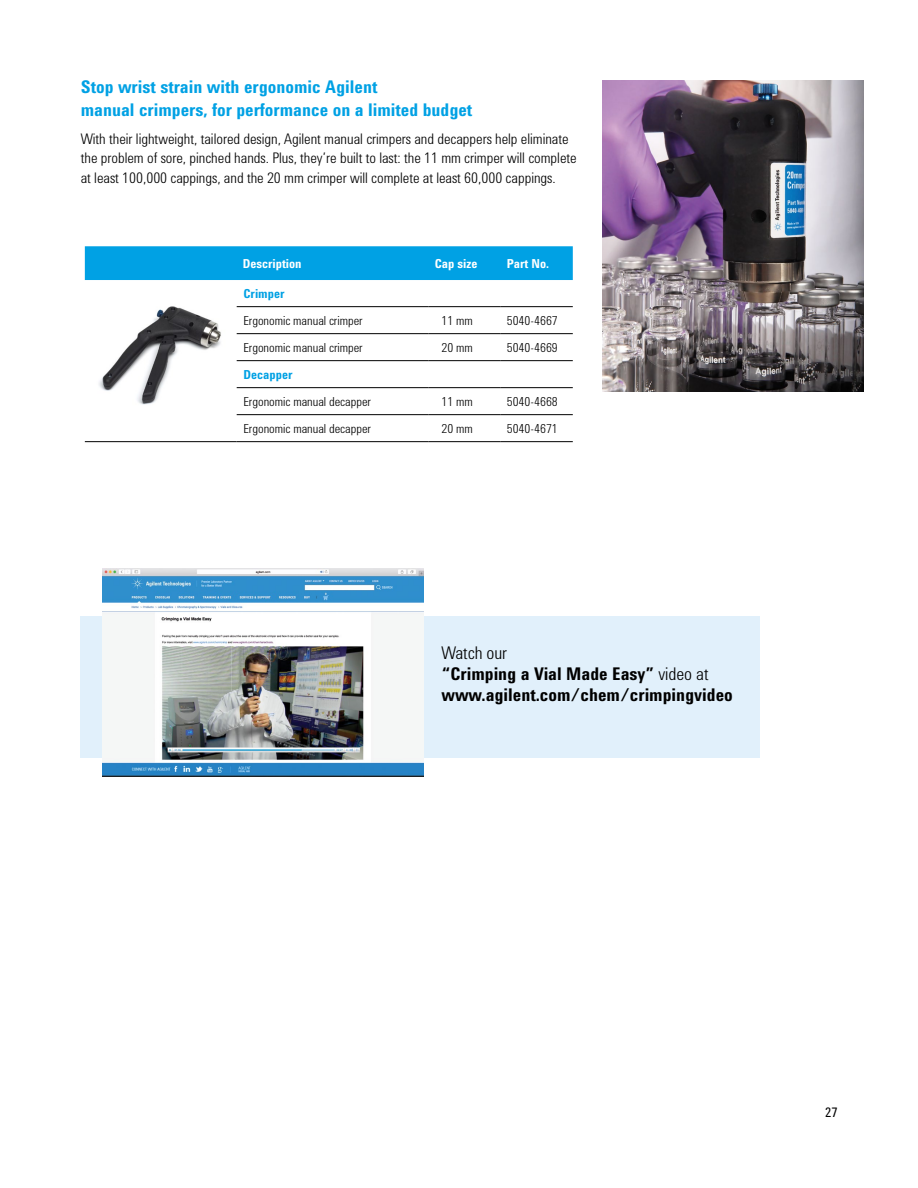
<style>
.page{position:relative;width:918px;height:1188px;background:#fff}
.page>*{position:absolute;margin:0;border:0;box-sizing:border-box;transform-origin:0 0}
.t1{font:700 18px/22.5px "Agilent Condensed CFF";color:#00a1e4}
.t2{font:700 18px/21px "Agilent Condensed CFF";color:#000}
.t3{font:300 15px/19.5px "Agilent Condensed CFF";color:#000}
.t4{font:13.5px "Agilent Condensed CFF";color:#000}
.t5{font:300 12.75px "Agilent Condensed CFF";color:#000}
.t6{font:700 12.75px "Agilent Condensed CFF";color:#fff}
.t7{font:700 12.75px "Agilent Condensed CFF";color:#00a1e4}
.s1{font-weight:300}
</style>
<div class="page">
<div style="left:81px;top:616px;width:679px;height:142px;background:#e1f0fb"></div>
<img style="left:99px;top:306px;width:122px;height:99px">
<div style="left:85px;top:246px;width:488px;height:34px;background:#00a1e4"></div>
<hr style="left:237px;top:306px;width:192px;height:1px;background:#000">
<hr style="left:429px;top:306px;width:72px;height:1px;background:#000">
<hr style="left:501px;top:306px;width:72px;height:1px;background:#000">
<hr style="left:237px;top:333px;width:192px;height:1px;background:#000">
<hr style="left:429px;top:333px;width:72px;height:1px;background:#000">
<hr style="left:501px;top:333px;width:72px;height:1px;background:#000">
<hr style="left:237px;top:360px;width:192px;height:1px;background:#000">
<hr style="left:429px;top:360px;width:72px;height:1px;background:#000">
<hr style="left:501px;top:360px;width:72px;height:1px;background:#000">
<hr style="left:237px;top:387px;width:192px;height:1px;background:#000">
<hr style="left:429px;top:387px;width:72px;height:1px;background:#000">
<hr style="left:501px;top:387px;width:72px;height:1px;background:#000">
<hr style="left:237px;top:414px;width:192px;height:1px;background:#000">
<hr style="left:429px;top:414px;width:72px;height:1px;background:#000">
<hr style="left:501px;top:414px;width:72px;height:1px;background:#000">
<hr style="left:85px;top:441px;width:152px;height:1px;background:#000">
<hr style="left:237px;top:441px;width:192px;height:1px;background:#000">
<hr style="left:429px;top:441px;width:72px;height:1px;background:#000">
<hr style="left:501px;top:441px;width:72px;height:1px;background:#000">
<img style="left:602px;top:81px;width:262px;height:311px">
<img style="left:103px;top:568px;width:320px;height:209px">
<p class="t1" style="left:81px;top:75px;width:393px">Stop wrist strain with ergonomic Agilent<br>manual crimpers, for performance on a limited budget</p>
<p class="t3" style="left:81px;top:128px;width:497px">With their lightweight, tailored design, Agilent manual crimpers and decappers help eliminate the problem of sore, pinched hands. Plus, they’re built to last: the 11 mm crimper will complete at least 100,000 cappings, and the 20 mm crimper will complete at least 60,000 cappings.</p>
<p class="t6" style="left:243px;top:254px;width:60px">Description</p>
<p class="t6" style="left:435px;top:254px;width:44px">Cap size</p>
<p class="t6" style="left:507px;top:254px;width:44px">Part No.</p>
<p class="t7" style="left:243px;top:284px;width:43px">Crimper</p>
<p class="t5" style="left:243px;top:311px;width:121px">Ergonomic manual crimper</p>
<p class="t5" style="left:442px;top:311px;width:33px">11 mm</p>
<p class="t5" style="left:507px;top:311px;width:53px">5040-4667</p>
<p class="t5" style="left:243px;top:338px;width:121px">Ergonomic manual crimper</p>
<p class="t5" style="left:442px;top:338px;width:33px">20 mm</p>
<p class="t5" style="left:507px;top:338px;width:53px">5040-4669</p>
<p class="t7" style="left:243px;top:365px;width:50px">Decapper</p>
<p class="t5" style="left:243px;top:392px;width:129px">Ergonomic manual decapper</p>
<p class="t5" style="left:442px;top:392px;width:33px">11 mm</p>
<p class="t5" style="left:507px;top:392px;width:53px">5040-4668</p>
<p class="t5" style="left:243px;top:419px;width:129px">Ergonomic manual decapper</p>
<p class="t5" style="left:442px;top:419px;width:33px">20 mm</p>
<p class="t5" style="left:507px;top:419px;width:53px">5040-4671</p>
<p class="t2" style="left:441px;top:642px;width:293px"><span class="s1">Watch our<br></span>“Crimping a Vial Made Easy” <span class="s1">video at </span>www.agilent.com/chem/crimpingvideo</p>
<p class="t4" style="left:825px;top:1102px;width:14px">27</p>
</div>
